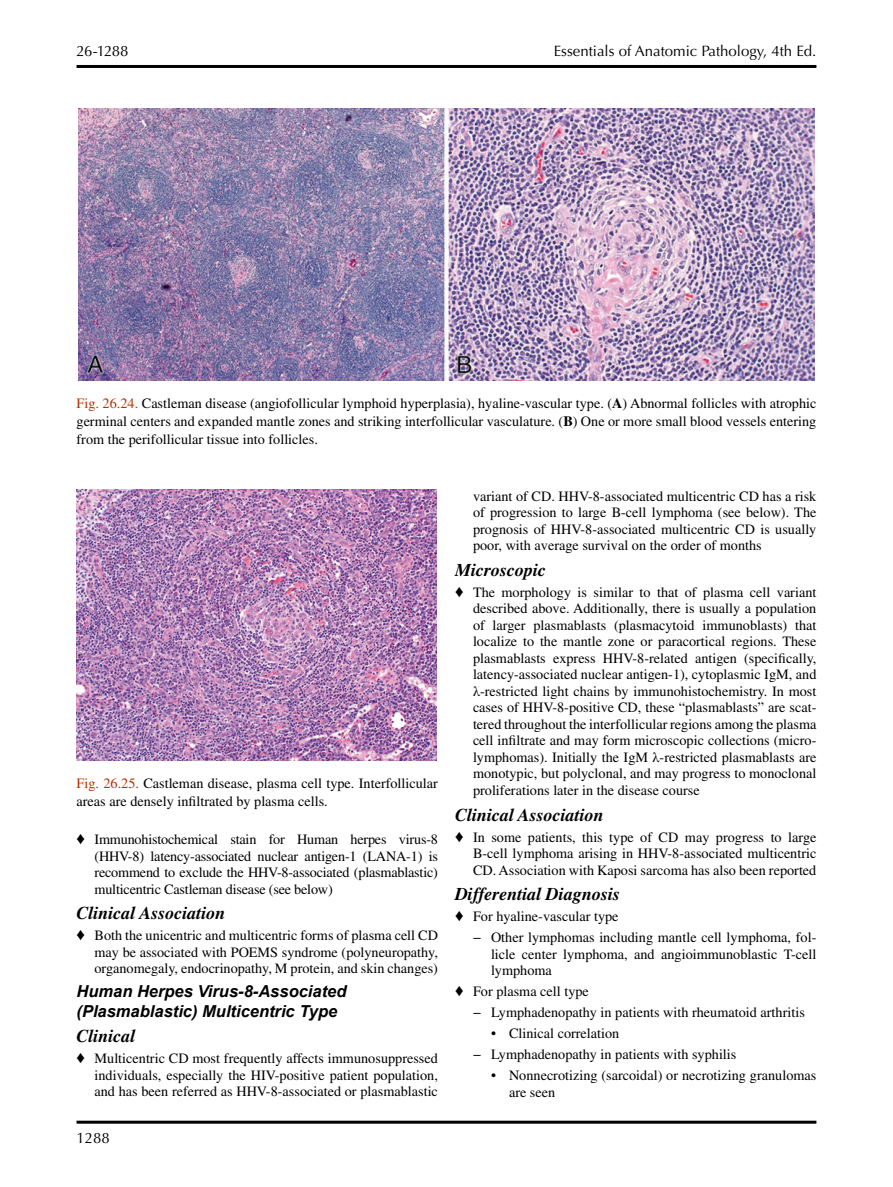
<style>
.page{position:relative;width:893px;height:1187px;background:#fff}
.page>*{position:absolute;margin:0;border:0;box-sizing:border-box;transform-origin:0 0}
.t1{font:italic 700 18px "Cflfcm Sxdlnk Times";color:#000}
.t2{font:italic 700 16.5px/19.5px "Pnnwxr Thrcxt Arial";color:#000}
.t3{font:15px "Nyxxjt Qqcyxy Optima";color:#000}
.t4{font:14.25px/16.5px "Yxqjmb Ghwfkn Times";color:#000;text-align:justify}
.s1{color:#b13200}
.s2{font-family:"Jpgklh Ffsccp STIX General";font-weight:700}
.s3{font-family:"Kjqdjp Nrsrjh STIX General"}
</style>
<div class="page">
<hr style="left:77px;top:1120px;width:739px;height:3px;background:#000">
<img style="left:79px;top:108px;width:735px;height:273px">
<img style="left:77px;top:489px;width:360px;height:271px">
<hr style="left:77px;top:65px;width:739px;height:3px;background:#000">
<p class="t3" style="left:77px;top:45px;width:53px">26-1288</p>
<p class="t3" style="left:554px;top:45px;width:264px">Essentials of Anatomic Pathology, 4th Ed.</p>
<p class="t4" style="left:77px;top:395px;width:741px;line-height:18px"><span class="s1">Fig. 26.24.</span> Castleman disease (angiofollicular lymphoid hyperplasia), hyaline-vascular type. ( <span class="s2">A</span> ) Abnormal follicles with atrophic germinal centers and expanded mantle zones and striking interfollicular vasculature. ( <span class="s2">B</span> ) One or more small blood vessels entering from the perifollicular tissue into follicles.</p>
<p class="t4" style="left:77px;top:775px;width:363px;line-height:18px"><span class="s1">Fig. 26.25.</span> Castleman disease, plasma cell type. Interfollicular areas are densely infiltrated by plasma cells.</p>
<p class="t4" style="left:95px;top:832px;width:345px;text-indent:-18px">♦ Immunohistochemical stain for Human herpes virus-8 (HHV-8) latency-associated nuclear antigen-1 (LANA-1) is recommend to exclude the HHV-8-associated (plasmablastic) multicentric Castleman disease (see below)</p>
<p class="t1" style="left:77px;top:906px;width:150px">Clinical Association</p>
<p class="t4" style="left:95px;top:928px;width:345px;text-indent:-18px">♦ Both the unicentric and multicentric forms of plasma cell CD may be associated with POEMS syndrome (polyneuropathy, organomegaly, endocrinopathy, M protein, and skin changes)</p>
<p class="t2" style="left:77px;top:981px;width:271px">Human Herpes Virus-8-Associated (Plasmablastic) Multicentric Type</p>
<p class="t1" style="left:77px;top:1029px;width:61px">Clinical</p>
<p class="t4" style="left:95px;top:1051px;width:345px;text-indent:-18px">♦ Multicentric CD most frequently affects immunosuppressed individuals, especially the HIV-positive patient population, and has been referred as HHV-8-associated or plasmablastic</p>
<p class="t3" style="left:77px;top:1131px;width:35px">1288</p>
<p class="t4" style="left:473px;top:489px;width:345px">variant of CD. HHV-8-associated multicentric CD has a risk of progression to large B-cell lymphoma (see below). The prognosis of HHV-8-associated multicentric CD is usually poor, with average survival on the order of months</p>
<p class="t1" style="left:455px;top:563px;width:92px">Microscopic</p>
<p class="t4" style="left:473px;top:585px;width:345px;text-indent:-18px">♦ The morphology is similar to that of plasma cell variant described above. Additionally, there is usually a population of larger plasmablasts (plasmacytoid immunoblasts) that localize to the mantle zone or paracortical regions. These plasmablasts express HHV-8-related antigen (specifically, latency-associated nuclear antigen-1), cytoplasmic IgM, and <span class="s3">λ</span>-restricted light chains by immunohistochemistry. In most cases of HHV-8-positive CD, these “plasmablasts” are scat&shy;tered throughout the interfollicular regions among the plasma cell infiltrate and may form microscopic collections (micro&shy;lymphomas). Initially the IgM <span class="s3">λ</span>-restricted plasmablasts are monotypic, but polyclonal, and may progress to monoclonal proliferations later in the disease course</p>
<p class="t1" style="left:455px;top:807px;width:150px">Clinical Association</p>
<p class="t4" style="left:473px;top:829px;width:345px;text-indent:-18px">♦ In some patients, this type of CD may progress to large B-cell lymphoma arising in HHV-8-associated multicentric CD. Association with Kaposi sarcoma has also been reported</p>
<p class="t1" style="left:455px;top:887px;width:167px">Differential Diagnosis</p>
<p class="t4" style="left:473px;top:907px;width:345px;line-height:21px;text-indent:-18px">♦ For hyaline-vascular type<br>− Other lymphomas including mantle cell lymphoma, fol-</p>
<p class="t4" style="left:491px;top:946px;width:327px">licle center lymphoma, and angioimmunoblastic T-cell lymphoma</p>
<p class="t4" style="left:473px;top:982px;width:333px;line-height:21px;text-indent:-18px">♦ For plasma cell type<br>− Lymphadenopathy in patients with rheumatoid arthritis</p>
<p class="t4" style="left:473px;top:1024px;width:265px;line-height:21px;text-indent:18px">• Clinical correlation<br>− Lymphadenopathy in patients with syphilis</p>
<p class="t4" style="left:509px;top:1068px;width:309px;text-indent:-18px">• Nonnecrotizing (sarcoidal) or necrotizing granulomas are seen</p>
</div>
